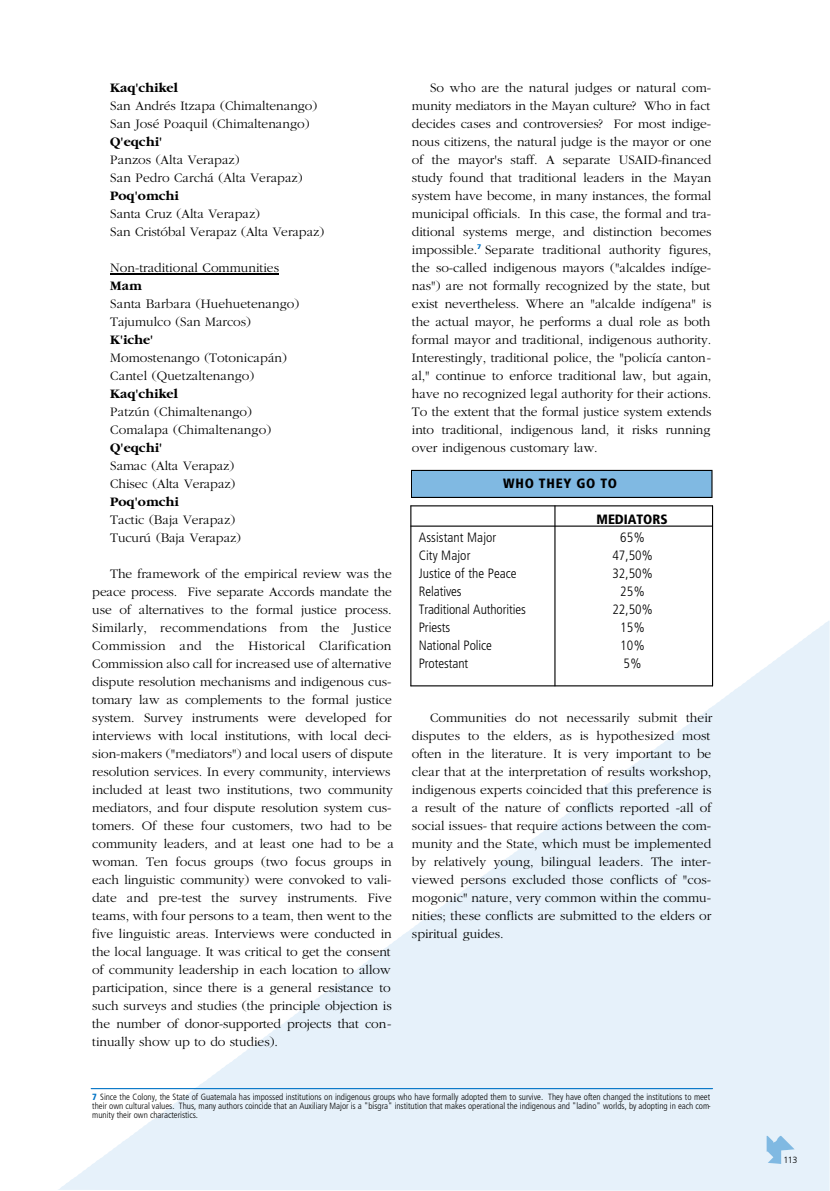
<style>
.page{position:relative;width:830px;height:1191px;background:#fff}
.page>*{position:absolute;margin:0;border:0;box-sizing:border-box;transform-origin:0 0}
.t1{font:300 13.5px/18px "Garamond";color:#000}
.t2{font:300 condensed 13.5px/18px "Frutiger";letter-spacing:-.005em;color:#000}
.t3{font:700 13.5px "Garamond";letter-spacing:.005em;color:#000}
.t4{font:900 condensed 13.5px "Frutiger";letter-spacing:.06em;color:#000}
.t5{font:900 condensed 13.5px "Frutiger";letter-spacing:-.005em;color:#000}
.t6{font:300 condensed 9px/9px "Frutiger";color:#000;text-align:justify}
.t7{font:300 9px "Frutiger";color:#000}
.s1{font-weight:900;color:#0073c5}
</style>
<div class="page">
<svg style="left:58px;top:621px;width:771px;height:570px;fill:#eaf3fa"></svg>
<svg style="left:766px;top:1136px;width:28px;height:28px"></svg>
<hr style="left:110px;top:273px;width:169px;height:1px;background:#000">
<svg style="left:411px;top:470px;width:301px;height:28px;background:#75aacf"></svg>
<hr style="left:411px;top:685px;width:301px;height:1px;background:#000">
<hr style="left:554px;top:506px;width:1px;height:180px;background:#000">
<hr style="left:411px;top:505px;width:301px;height:1px;background:#000">
<hr style="left:410px;top:506px;width:1px;height:180px;background:#000">
<hr style="left:411px;top:526px;width:301px;height:1px;background:#000">
<hr style="left:712px;top:506px;width:1px;height:180px;background:#000">
<hr style="left:91px;top:1088px;width:621px;height:1px;background:#0073c5">
<p class="t3" style="left:110px;top:80px;width:69px">Kaq'chikel</p>
<p class="t1" style="left:110px;top:97px;width:208px">San Andrés Itzapa (Chimaltenango)<br>San José Poaquil (Chimaltenango)</p>
<p class="t3" style="left:110px;top:134px;width:53px">Q'eqchi'</p>
<p class="t1" style="left:110px;top:151px;width:194px">Panzos (Alta Verapaz)<br>San Pedro Carchá (Alta Verapaz)</p>
<p class="t3" style="left:110px;top:188px;width:70px">Poq'omchi</p>
<p class="t1" style="left:110px;top:205px;width:215px">Santa Cruz (Alta Verapaz)<br>San Cristóbal Verapaz (Alta Verapaz)</p>
<p class="t1" style="left:110px;top:259px;width:170px">Non-traditional Communities</p>
<p class="t3" style="left:110px;top:278px;width:33px">Mam</p>
<p class="t1" style="left:110px;top:295px;width:190px">Santa Barbara (Huehuetenango)<br>Tajumulco (San Marcos)</p>
<p class="t3" style="left:110px;top:332px;width:44px">K'iche'</p>
<p class="t1" style="left:110px;top:349px;width:178px">Momostenango (Totonicapán)<br>Cantel (Quetzaltenango)</p>
<p class="t3" style="left:110px;top:386px;width:69px">Kaq'chikel</p>
<p class="t1" style="left:110px;top:403px;width:162px">Patzún (Chimaltenango)<br>Comalapa (Chimaltenango)</p>
<p class="t3" style="left:110px;top:440px;width:53px">Q'eqchi'</p>
<p class="t1" style="left:110px;top:457px;width:126px">Samac (Alta Verapaz)<br>Chisec (Alta Verapaz)</p>
<p class="t3" style="left:110px;top:494px;width:70px">Poq'omchi</p>
<p class="t1" style="left:110px;top:511px;width:132px">Tactic (Baja Verapaz)<br>Tucurú (Baja Verapaz)</p>
<p class="t1" style="left:92px;top:565px;width:303px;text-indent:18px">The framework of the empirical review was the peace process. Five separate Accords mandate the use of alternatives to the formal justice process.<br>Similarly, recommendations from the Justice Commission and the Historical Clarification Commission also call for increased use of alternative dispute resolution mechanisms and indigenous cus&shy;tomary law as complements to the formal justice system. Survey instruments were developed for interviews with local institutions, with local deci&shy;sion-makers ("mediators") and local users of dispute resolution services. In every community, interviews included at least two institutions, two community mediators, and four dispute resolution system cus&shy;tomers. Of these four customers, two had to be community leaders, and at least one had to be a woman. Ten focus groups (two focus groups in each linguistic community) were convoked to vali&shy;date and pre-test the survey instruments. Five teams, with four persons to a team, then went to the five linguistic areas. Interviews were conducted in the local language. It was critical to get the consent of community leadership in each location to allow participation, since there is a general resistance to such surveys and studies (the principle objection is the number of donor-supported projects that con&shy;tinually show up to do studies).</p>
<p class="t1" style="left:412px;top:79px;width:301px;text-align:justify;text-indent:18px">So who are the natural judges or natural com&shy;munity mediators in the Mayan culture? Who in fact decides cases and controversies? For most indige&shy;nous citizens, the natural judge is the mayor or one of the mayor's staff. A separate USAID-financed study found that traditional leaders in the Mayan system have become, in many instances, the formal municipal officials. In this case, the formal and tra&shy;ditional systems merge, and distinction becomes impossible.<sup>7</sup> Separate traditional authority figures, the so-called indigenous mayors ("alcaldes indíge&shy;nas") are not formally recognized by the state, but exist nevertheless. Where an "alcalde indígena" is the actual mayor, he performs a dual role as both formal mayor and traditional, indigenous authority.<br>Interestingly, traditional police, the "policía canton&shy;al," continue to enforce traditional law, but again, have no recognized legal authority for their actions.<br>To the extent that the formal justice system extends into traditional, indigenous land, it risks running over indigenous customary law.</p>
<p class="t4" style="left:503px;top:475px;width:115px">WHO THEY GO TO</p>
<p class="t2" style="left:418px;top:528px;width:108px">Assistant Major<br>City Major<br>Justice of the Peace<br>Relatives<br>Traditional Authorities<br>Priests<br>National Police<br>Protestant</p>
<p class="t5" style="left:596px;top:511px;width:72px">MEDIATORS</p>
<p class="t2" style="left:612px;top:528px;width:42px;text-align:center">65%<br>47,50%<br>32,50%<br>25%<br>22,50%<br>15%<br>10%<br>5%</p>
<p class="t1" style="left:412px;top:709px;width:302px;text-indent:18px">Communities do not necessarily submit their disputes to the elders, as is hypothesized most often in the literature. It is very important to be clear that at the interpretation of results workshop, indigenous experts coincided that this preference is a result of the nature of conflicts reported -all of social issues- that require actions between the com&shy;munity and the State, which must be implemented by relatively young, bilingual leaders. The inter&shy;viewed persons excluded those conflicts of "cos&shy;mogonic" nature, very common within the commu&shy;nities; these conflicts are submitted to the elders or spiritual guides.</p>
<p class="t6" style="left:92px;top:1092px;width:620px"><span class="s1">7</span> Since the Colony, the State of Guatemala has impossed institutions on indigenous groups who have formally adopted them to survive. They have often changed the institutions to meet their own cultural values. Thus, many authors coincide that an Auxiliary Major is a "bisgra" institution that makes operational the indigenous and "ladino" worlds, by adopting in each com&shy;munity their own characteristics.</p>
<p class="t7" style="left:783px;top:1155px;width:16px">113</p>
</div>
